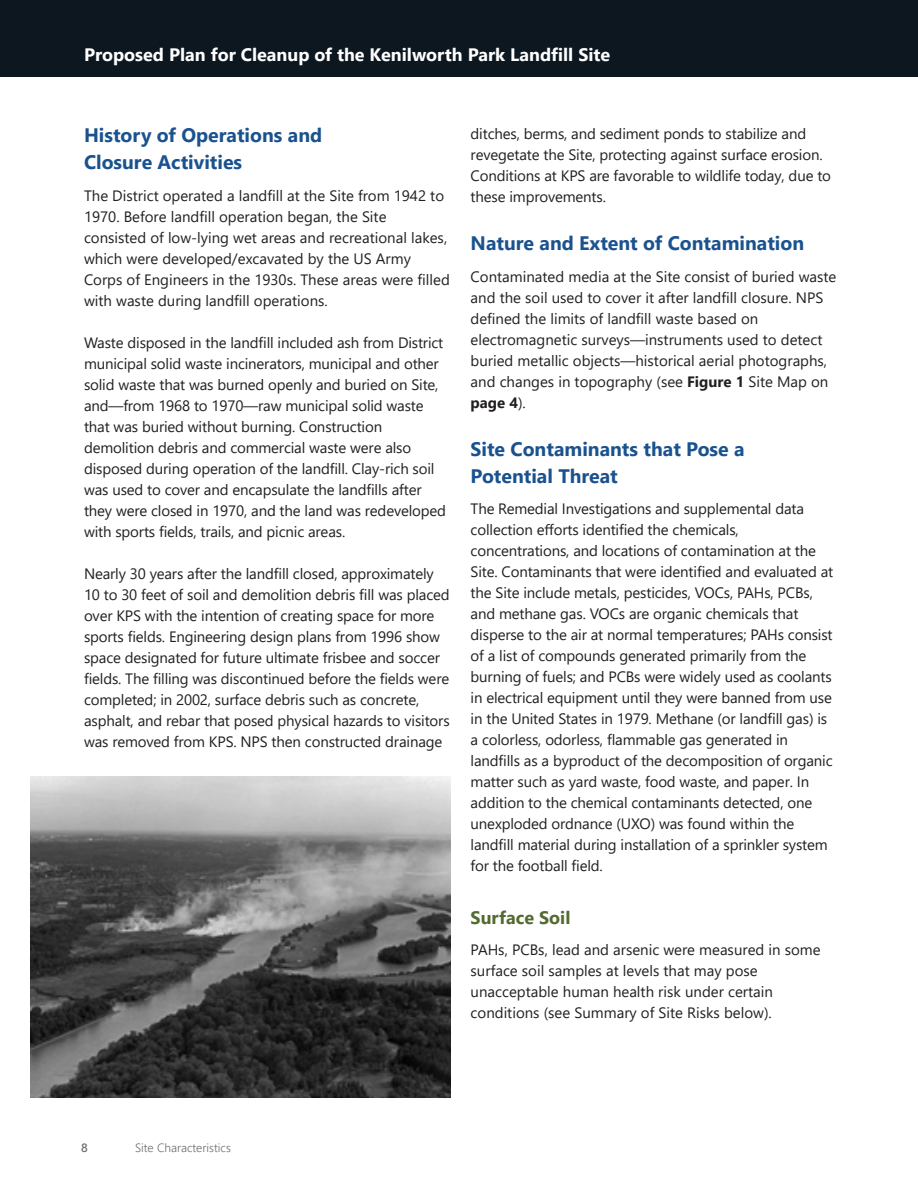
<style>
.page{position:relative;width:918px;height:1188px;background:#fff}
.page>*{position:absolute;margin:0;border:0;box-sizing:border-box;transform-origin:0 0}
.t1{font:700 19.5px/27px "Segoe UI";color:#1a528f}
.t2{font:700 18px "Segoe UI";color:#fff}
.t3{font:700 18px "Segoe UI";color:#536a30}
.t4{font:15px/21px "Segoe UI";letter-spacing:-.01em;color:#231f20}
.t5{font:300 12px "Segoe UI";color:#6c6d70}
.t6{font:600 12px "Segoe UI";color:#6c6d70}
.s1{font-weight:700}
</style>
<div class="page">
<img style="left:30px;top:777px;width:420px;height:321px">
<div style="left:0;top:0;width:918px;height:76px;background:#0d1720"></div>
<p class="t2" style="left:84px;top:38px;width:528px">Proposed Plan for Cleanup of the Kenilworth Park Landfill Site</p>
<h2 class="t1" style="left:84px;top:120px;width:240px">History of Operations and<br>Closure Activities</h2>
<p class="t4" style="left:84px;top:184px;width:367px">The District operated a landfill at the Site from 1942 to 1970. Before landfill operation began, the Site consisted of low-lying wet areas and recreational lakes, which were developed/excavated by the US Army Corps of Engineers in the 1930s. These areas were filled with waste during landfill operations.</p>
<p class="t4" style="left:84px;top:331px;width:364px">Waste disposed in the landfill included ash from District municipal solid waste incinerators, municipal and other solid waste that was burned openly and buried on Site, and—from 1968 to 1970—raw municipal solid waste that was buried without burning. Construction demolition debris and commercial waste were also disposed during operation of the landfill. Clay-rich soil was used to cover and encapsulate the landfills after they were closed in 1970, and the land was redeveloped with sports fields, trails, and picnic areas.</p>
<p class="t4" style="left:84px;top:562px;width:367px">Nearly 30 years after the landfill closed, approximately 10 to 30 feet of soil and demolition debris fill was placed over KPS with the intention of creating space for more sports fields. Engineering design plans from 1996 show space designated for future ultimate frisbee and soccer fields. The filling was discontinued before the fields were completed; in 2002, surface debris such as concrete, asphalt, and rebar that posed physical hazards to visitors was removed from KPS. NPS then constructed drainage</p>
<p class="t4" style="left:471px;top:122px;width:362px">ditches, berms, and sediment ponds to stabilize and revegetate the Site, protecting against surface erosion.<br>Conditions at KPS are favorable to wildlife today, due to these improvements.</p>
<h2 class="t1" style="left:471px;top:228px;width:335px">Nature and Extent of Contamination</h2>
<p class="t4" style="left:471px;top:265px;width:367px">Contaminated media at the Site consist of buried waste and the soil used to cover it after landfill closure. NPS defined the limits of landfill waste based on electromagnetic surveys—instruments used to detect buried metallic objects—historical aerial photographs, and changes in topography (see <span class="s1">Figure 1</span> Site Map on <span class="s1">page 4</span>).</p>
<h2 class="t1" style="left:471px;top:434px;width:276px">Site Contaminants that Pose a<br>Potential Threat</h2>
<p class="t4" style="left:471px;top:497px;width:364px">The Remedial Investigations and supplemental data collection efforts identified the chemicals, concentrations, and locations of contamination at the Site. Contaminants that were identified and evaluated at the Site include metals, pesticides, VOCs, PAHs, PCBs, and methane gas. VOCs are organic chemicals that disperse to the air at normal temperatures; PAHs consist of a list of compounds generated primarily from the burning of fuels; and PCBs were widely used as coolants in electrical equipment until they were banned from use in the United States in 1979. Methane (or landfill gas) is a colorless, odorless, flammable gas generated in landfills as a byproduct of the decomposition of organic matter such as yard waste, food waste, and paper. In addition to the chemical contaminants detected, one unexploded ordnance (UXO) was found within the landfill material during installation of a sprinkler system for the football field.</p>
<h3 class="t3" style="left:471px;top:900px;width:101px">Surface Soil</h3>
<p class="t4" style="left:471px;top:938px;width:352px">PAHs, PCBs, lead and arsenic were measured in some surface soil samples at levels that may pose unacceptable human health risk under certain conditions (see Summary of Site Risks below).</p>
<p class="t6" style="left:81px;top:1136px;width:8px">8</p>
<p class="t5" style="left:135px;top:1136px;width:97px">Site Characteristics</p>
</div>
